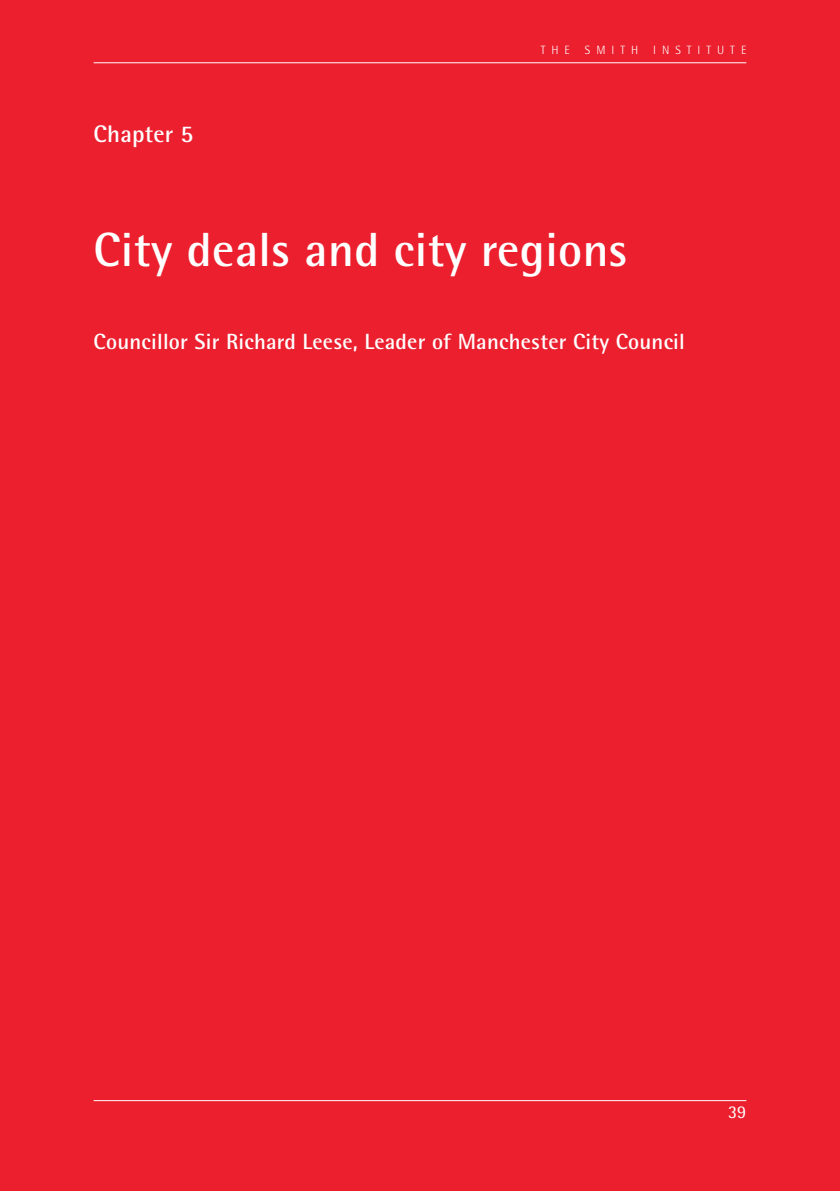
<style>
.page{position:relative;width:840px;height:1191px;background:#fff}
.page>*{position:absolute;margin:0;border:0;box-sizing:border-box;transform-origin:0 0}
.t1{font:700 48px "Rotis Semi Sans Std";letter-spacing:.01em;color:#fff}
.t2{font:700 24px "Rotis Semi Sans Std";letter-spacing:.01em;color:#fff}
.t3{font:700 22px "Rotis Semi Sans Std";letter-spacing:.01em;color:#fff}
.t4{font:18px "Rotis Semi Sans Std";color:#fff}
.t5{font:300 12px "Rotis Semi Sans Std";letter-spacing:.5em;color:#fff}
</style>
<div class="page">
<div style="left:0;top:0;width:839px;height:1191px;background:#eb1f2e"></div>
<hr style="left:94px;top:62px;width:652px;height:1px;background:#fff">
<hr style="left:94px;top:1100px;width:652px;height:1px;background:#fff">
<p class="t2" style="left:94px;top:119px;width:101px">Chapter 5</p>
<p class="t5" style="left:540px;top:43px;width:207px">THE SMITH INSTITUTE</p>
<h1 class="t1" style="left:94px;top:220px;width:535px">City deals and city regions</h1>
<p class="t3" style="left:94px;top:328px;width:592px">Councillor Sir Richard Leese, Leader of Manchester City Council</p>
<p class="t4" style="left:727px;top:1101px;width:20px">39</p>
</div>
